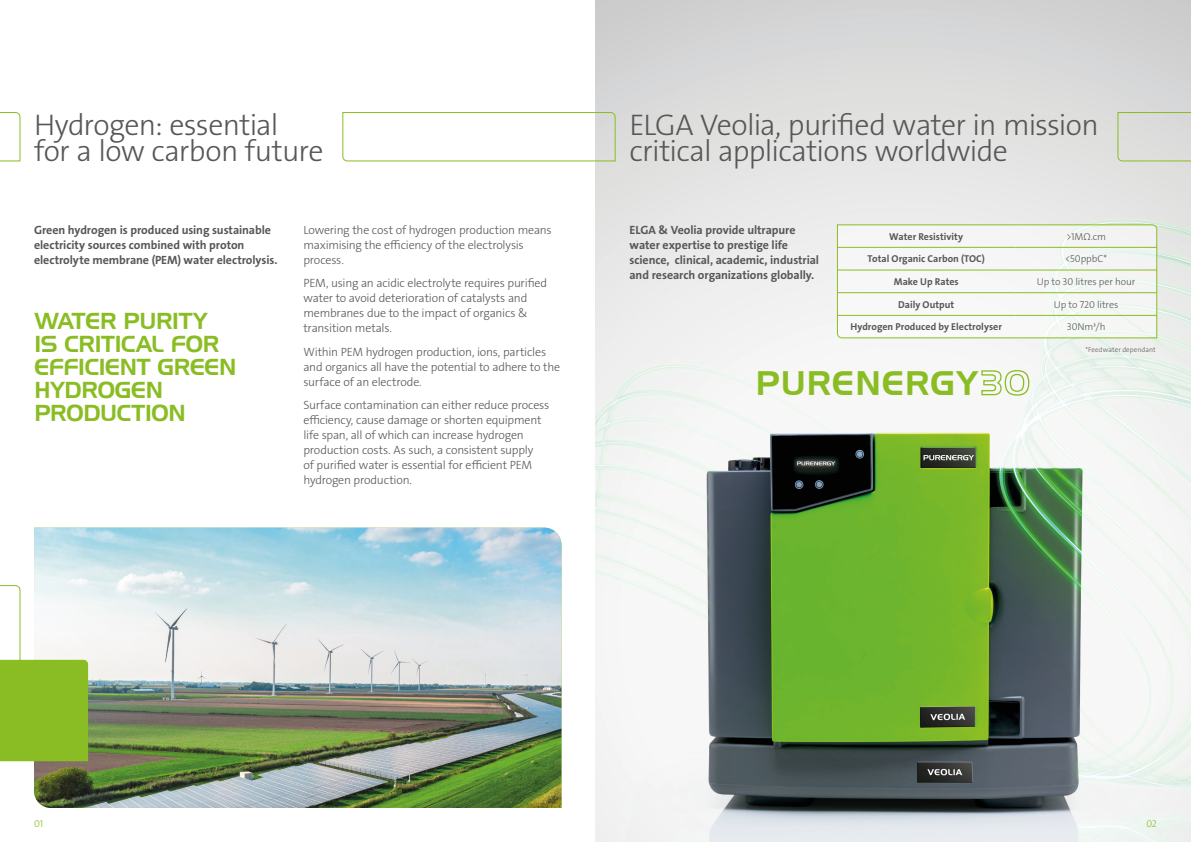
<style>
.page{position:relative;width:1191px;height:842px;background:#fff}
.page>*{position:absolute;margin:0;border:0;box-sizing:border-box;transform-origin:0 0}
.t1{font:33.9px "Slicker";letter-spacing:.03em;color:#8abd24}
.t2{font:30px/26.6px "The Sans Veolia W3 Lig";letter-spacing:-.025em;color:#575756}
.t3{font:23px/23px "Slicker";letter-spacing:-.015em;color:#8abd24}
.t4{font:12px/15px "The Sans Veolia W3 Lig";letter-spacing:-.02em;color:#575756}
.t5{font:12px/15px "The Sans Veolia W7 Bld";letter-spacing:-.005em;color:#575756}
.t6{font:10px "The Sans Veolia W7 Bld";color:#575756}
.t7{font:10px "The Sans Veolia W3 Lig";letter-spacing:-.01em;color:#575756}
.t8{font:10px "The Sans Veolia W3 Lig";color:#8abd24}
.t9{font:7px "The Sans Veolia W3 Lig";letter-spacing:.01em;color:#575756}
</style>
<div class="page">
<img style="left:34px;top:528px;width:527px;height:280px">
<img style="left:595px;top:0;width:596px;height:842px">
<svg style="left:0;top:112px;width:20px;height:49px"></svg>
<svg style="left:342px;top:112px;width:273px;height:49px"></svg>
<svg style="left:0;top:585px;width:88px;height:176px"></svg>
<svg style="left:1117px;top:112px;width:74px;height:49px;background:#d8dad3"></svg>
<svg style="left:837px;top:224px;width:320px;height:114px"></svg>
<hr style="left:837px;top:247px;width:178px;height:1px;background:#8abd24">
<hr style="left:1015px;top:247px;width:142px;height:1px;background:#8abd24">
<hr style="left:837px;top:270px;width:178px;height:1px;background:#8abd24">
<hr style="left:1015px;top:270px;width:142px;height:1px;background:#8abd24">
<hr style="left:837px;top:292px;width:178px;height:1px;background:#8abd24">
<hr style="left:1015px;top:292px;width:142px;height:1px;background:#8abd24">
<hr style="left:837px;top:315px;width:178px;height:1px;background:#8abd24">
<hr style="left:1015px;top:315px;width:142px;height:1px;background:#8abd24">
<p class="t2" style="left:34px;top:111px;width:291px">Hydrogen: essential<br>for a low carbon future</p>
<p class="t2" style="left:629px;top:111px;width:471px">ELGA Veolia, purified water in mission critical applications worldwide</p>
<p class="t5" style="left:34px;top:222px;width:245px">Green hydrogen is produced using sustainable electricity sources combined with proton electrolyte membrane (PEM) water electrolysis.</p>
<p class="t4" style="left:303px;top:222px;width:250px">Lowering the cost of hydrogen production means maximising the efficiency of the electrolysis process.</p>
<p class="t4" style="left:303px;top:276px;width:245px">PEM, using an acidic electrolyte requires purified water to avoid deterioration of catalysts and membranes due to the impact of organics &amp; transition metals.</p>
<p class="t4" style="left:303px;top:344px;width:258px">Within PEM hydrogen production, ions, particles and organics all have the potential to adhere to the surface of an electrode.</p>
<p class="t4" style="left:303px;top:398px;width:247px">Surface contamination can either reduce process efficiency, cause damage or shorten equipment life span, all of which can increase hydrogen production costs. As such, a consistent supply<br>of purified water is essential for efficient PEM hydrogen production.</p>
<p class="t3" style="left:34px;top:309px;width:203px">WATER PURITY<br>IS CRITICAL FOR<br>EFFICIENT GREEN<br>HYDROGEN<br>PRODUCTION</p>
<p class="t5" style="left:629px;top:222px;width:191px">ELGA &amp; Veolia provide ultrapure water expertise to prestige life science, clinical, academic, industrial and research organizations globally.</p>
<p class="t6" style="left:889px;top:230px;width:75px">Water Resistivity</p>
<p class="t7" style="left:1066px;top:230px;width:41px">&gt;1MΩ.cm</p>
<p class="t6" style="left:867px;top:252px;width:119px">Total Organic Carbon (TOC)</p>
<p class="t7" style="left:1065px;top:253px;width:44px">&lt;50ppbC*</p>
<p class="t6" style="left:894px;top:275px;width:66px">Make Up Rates</p>
<p class="t7" style="left:1036px;top:275px;width:100px">Up to 30 litres per hour</p>
<p class="t6" style="left:898px;top:298px;width:57px">Daily Output</p>
<p class="t7" style="left:1054px;top:298px;width:66px">Up to 720 litres</p>
<p class="t6" style="left:850px;top:321px;width:153px">Hydrogen Produced by Electrolyser</p>
<p class="t7" style="left:1066px;top:321px;width:40px">30Nm³/h</p>
<p class="t9" style="left:1085px;top:345px;width:72px">*Feedwater dependant</p>
<p class="t1" style="left:756px;top:363px;width:275px">PURENERGY30</p>
<p class="t8" style="left:34px;top:817px;width:11px">01</p>
<p class="t8" style="left:1146px;top:817px;width:12px">02</p>
</div>
